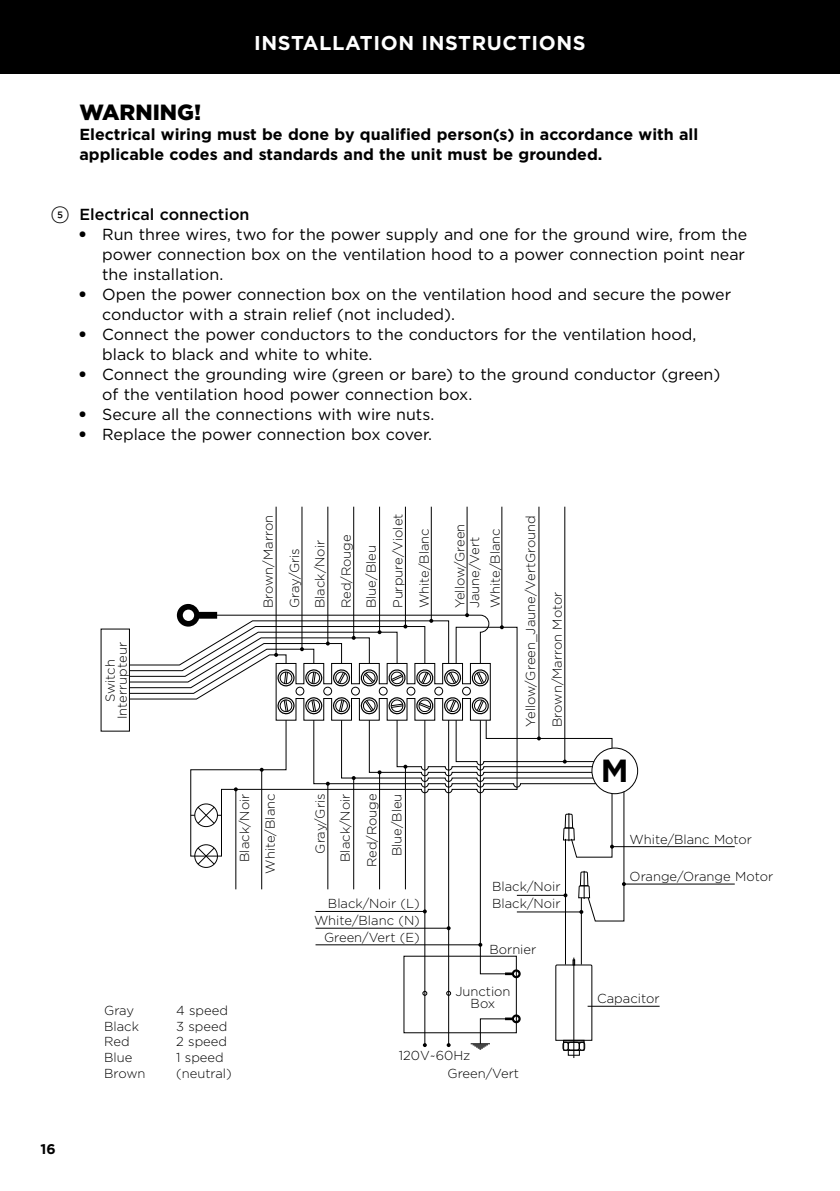
<style>
.page{position:relative;width:840px;height:1191px;background:#fff}
.page>*{position:absolute;margin:0;border:0;box-sizing:border-box;transform-origin:0 0}
.t1{font:700 32px "Gotham";color:#000}
.t2{font:900 22px "Gotham";color:#000}
.t3{font:700 20px "Gotham";letter-spacing:.03em;color:#fff}
.t4{font:16px/20px "Gotham";color:#000}
.t5{font:700 16px/20px "Gotham";color:#000}
.t6{font:500 16px "Gotham";color:#000}
.t7{font:700 14px "Gotham";color:#000}
.t8{font:300 13px/26.4px "Gotham";color:#000}
.s1{font-family:"Gotham FP Nos";font-size:18px}
</style>
<div class="page">
<div style="left:0;top:0;width:839px;height:74px;background:#000"></div>
<svg style="left:177px;top:604px;width:40px;height:16px"></svg>
<svg style="left:504px;top:969px;width:16px;height:9px"></svg>
<svg style="left:215px;top:614px;width:295px;height:360px"></svg>
<hr style="left:275px;top:506px;width:1px;height:149px;background:#000">
<hr style="left:301px;top:506px;width:1px;height:143px;background:#000">
<hr style="left:327px;top:506px;width:1px;height:137px;background:#000">
<hr style="left:353px;top:506px;width:1px;height:132px;background:#000">
<hr style="left:379px;top:506px;width:1px;height:126px;background:#000">
<hr style="left:405px;top:506px;width:1px;height:120px;background:#000">
<hr style="left:430px;top:506px;width:1px;height:115px;background:#000">
<hr style="left:501px;top:506px;width:1px;height:121px;background:#000">
<hr style="left:538px;top:506px;width:1px;height:232px;background:#000">
<hr style="left:564px;top:506px;width:1px;height:255px;background:#000">
<hr style="left:315px;top:944px;width:165px;height:1px;background:#000">
<hr style="left:623px;top:883px;width:111px;height:1px;background:#000">
<hr style="left:611px;top:846px;width:123px;height:1px;background:#000">
<hr style="left:466px;top:506px;width:1px;height:109px;background:#000">
<svg style="left:470px;top:1014px;width:50px;height:35px"></svg>
<svg style="left:178px;top:620px;width:271px;height:425px"></svg>
<svg style="left:429px;top:619px;width:4px;height:4px"></svg>
<svg style="left:465px;top:613px;width:4px;height:4px"></svg>
<svg style="left:478px;top:942px;width:4px;height:4px"></svg>
<svg style="left:422px;top:1043px;width:4px;height:4px"></svg>
<svg style="left:446px;top:1043px;width:4px;height:4px"></svg>
<svg style="left:446px;top:991px;width:4px;height:4px"></svg>
<svg style="left:129px;top:626px;width:437px;height:230px"></svg>
<svg style="left:129px;top:637px;width:437px;height:139px"></svg>
<hr style="left:573px;top:957px;width:1px;height:101px;background:#000">
<hr style="left:580px;top:897px;width:1px;height:67px;background:#000">
<hr style="left:565px;top:839px;width:1px;height:125px;background:#000">
<div style="left:562px;top:1042px;width:6px;height:8px;border:1px solid #000;border-radius:2px"></div>
<div style="left:567px;top:1042px;width:12px;height:8px;border:1px solid #000;border-radius:2px"></div>
<div style="left:578px;top:1042px;width:6px;height:8px;border:1px solid #000;border-radius:2px"></div>
<div style="left:563px;top:1040px;width:21px;height:2px;border:1px solid #000"></div>
<div style="left:563px;top:1042px;width:21px;height:8px;border:1px solid #000"></div>
<div style="left:567px;top:1050px;width:12px;height:5px;border:1px solid #000"></div>
<svg style="left:555px;top:959px;width:37px;height:82px"></svg>
<svg style="left:275px;top:663px;width:350px;height:267px"></svg>
<hr style="left:587px;top:1006px;width:72px;height:1px;background:#000">
<p class="t3" style="left:254px;top:30px;width:333px">INSTALLATION INSTRUCTIONS</p>
<h2 class="t2" style="left:79px;top:97px;width:123px">WARNING!</h2>
<p class="t5" style="left:79px;top:124px;width:620px">Electrical wiring must be done by qualified person(s) in accordance with all applicable codes and standards and the unit must be grounded.</p>
<p class="t6" style="left:51px;top:204px;width:200px"><span class="s1">5</span> Electrical connection</p>
<p class="t4" style="left:102px;top:224px;width:646px;text-indent:-23px">● Run three wires, two for the power supply and one for the ground wire, from the power connection box on the ventilation hood to a power connection point near the installation.</p>
<p class="t4" style="left:102px;top:284px;width:630px;text-indent:-23px">● Open the power connection box on the ventilation hood and secure the power conductor with a strain relief (not included).</p>
<p class="t4" style="left:102px;top:324px;width:595px;text-indent:-23px">● Connect the power conductors to the conductors for the ventilation hood, black to black and white to white.</p>
<p class="t4" style="left:102px;top:364px;width:619px;text-indent:-23px">● Connect the grounding wire (green or bare) to the ground conductor (green) of the ventilation hood power connection box.</p>
<p class="t4" style="left:79px;top:404px;width:356px">● Secure all the connections with wire nuts.</p>
<p class="t4" style="left:79px;top:424px;width:354px">● Replace the power connection box cover.</p>
<p class="t7" style="left:41px;top:1139px;width:17px">16</p>
<p class="t8" style="left:104px;top:719px;width:78px;line-height:12px;text-align:center;rotate:-90deg">Switch<br>Interrupteur</p>
<p class="t8" style="left:254px;top:608px;width:95px;rotate:-90deg">Brown/Marron<br>Gray/Gris</p>
<p class="t8" style="left:306px;top:608px;width:75px;rotate:-90deg">Black/Noir<br>Red/Rouge</p>
<p class="t8" style="left:357px;top:608px;width:96px;rotate:-90deg">Blue/Bleu<br>Purpure/Violet<br>White/Blanc</p>
<p class="t8" style="left:452px;top:608px;width:86px;line-height:14.6px;rotate:-90deg">Yellow/Green<br>Jaune/Vert</p>
<p class="t8" style="left:481px;top:608px;width:81px;rotate:-90deg">White/Blanc</p>
<p class="t8" style="left:516px;top:727px;width:213px;rotate:-90deg">Yellow/Green_Jaune/VertGround<br>Brown/Marron Motor</p>
<p class="t8" style="left:231px;top:873px;width:81px;line-height:25.6px;text-align:right;rotate:-90deg">Black/Noir<br>White/Blanc</p>
<p class="t8" style="left:104px;top:997px;width:31px">Gray</p>
<p class="t8" style="left:176px;top:997px;width:53px">4 speed</p>
<p class="t8" style="left:104px;top:1012px;width:36px">Black</p>
<p class="t8" style="left:176px;top:1012px;width:53px">3 speed</p>
<p class="t8" style="left:104px;top:1028px;width:27px">Red</p>
<p class="t8" style="left:176px;top:1028px;width:52px">2 speed</p>
<p class="t8" style="left:104px;top:1044px;width:30px">Blue</p>
<p class="t8" style="left:176px;top:1044px;width:49px">1 speed</p>
<p class="t8" style="left:104px;top:1059px;width:43px">Brown</p>
<p class="t8" style="left:176px;top:1059px;width:57px">(neutral)</p>
<p class="t8" style="left:307px;top:862px;width:70px;line-height:25px;text-align:right;rotate:-90deg">Gray/Gris<br>Black/Noir</p>
<p class="t8" style="left:358px;top:867px;width:75px;line-height:25px;text-align:right;rotate:-90deg">Red/Rouge<br>Blue/Bleu</p>
<p class="t8" style="left:492px;top:873px;width:70px">Black/Noir</p>
<p class="t8" style="left:314px;top:895px;width:107px;line-height:17px;text-align:right">Black/Noir (L)<br>White/Blanc (N)<br>Green/Vert (E)</p>
<p class="t8" style="left:492px;top:890px;width:70px">Black/Noir</p>
<p class="t8" style="left:489px;top:935px;width:48px">Bornier</p>
<p class="t8" style="left:455px;top:984px;width:57px;line-height:12px;text-align:center">Junction<br>Box</p>
<p class="t8" style="left:398px;top:1042px;width:73px">120V~60Hz</p>
<p class="t8" style="left:447px;top:1059px;width:73px">Green/Vert</p>
<h1 class="t1" style="left:600px;top:749px;width:29px">M</h1>
<p class="t8" style="left:629px;top:825px;width:124px">White/Blanc Motor</p>
<p class="t8" style="left:629px;top:862px;width:145px">Orange/Orange Motor</p>
<p class="t8" style="left:597px;top:984px;width:64px">Capacitor</p>
</div>
